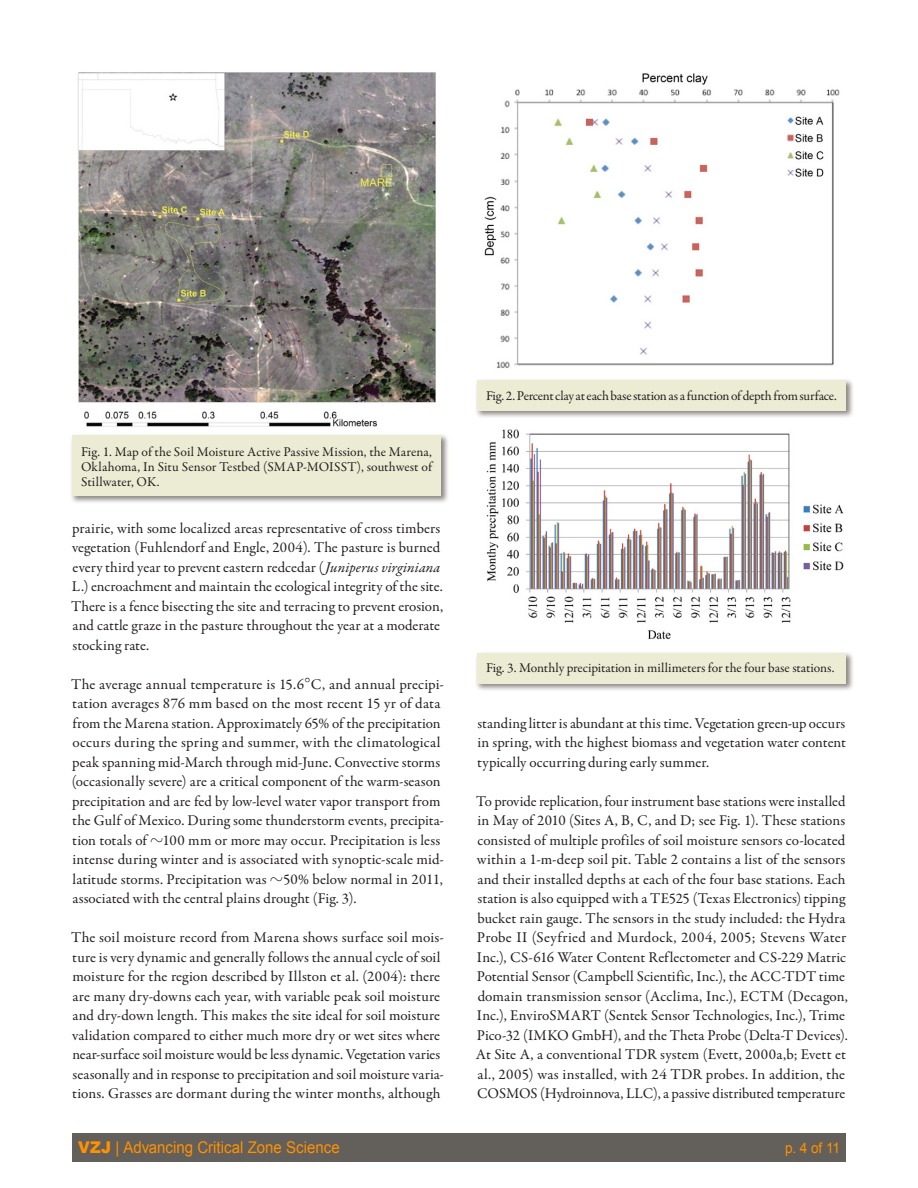
<style>
.page{position:relative;width:918px;height:1188px;background:#fff}
.page>*{position:absolute;margin:0;border:0;box-sizing:border-box;transform-origin:0 0}
.t1{font:16.2px "Arial";color:#ff9100;scale:.93 1}
.t2{font:15px/19.5px "Garamond Premr Pro";letter-spacing:.005em;color:#231f20}
.t3{font:14.55px "Arial";color:#ff9100;scale:.93 1}
.t4{font:13.5px/15px "Garamond Premr Pro";letter-spacing:-.005em;color:#231f20;text-align:justify}
.s1{font-style:italic}
.s2{font-family:"CCP Font"}
.s3{font-weight:900}
</style>
<div class="page">
<div style="left:72px;top:1133px;width:774px;height:28px;background:#635f5b"></div>
<img style="left:77px;top:72px;width:359px;height:355px">
<img style="left:484px;top:73px;width:356px;height:295px">
<div style="left:70px;top:433px;width:379px;height:71px;background:#635f5b;opacity:.75"></div>
<div style="left:72px;top:436px;width:369px;height:60px;background:#ececd4"></div>
<div style="left:475px;top:378px;width:379px;height:41px;background:#635f5b;opacity:.75"></div>
<div style="left:477px;top:380px;width:369px;height:30px;background:#ececd4"></div>
<img style="left:486px;top:429px;width:358px;height:211px">
<div style="left:475px;top:651px;width:379px;height:41px;background:#635f5b;opacity:.75"></div>
<div style="left:477px;top:653px;width:369px;height:31px;background:#ececd4"></div>
<p class="t4" style="left:81px;top:444px;width:353px">Fig. 1. Map of the Soil Moisture Active Passive Mission, the Marena, Oklahoma, In Situ Sensor Testbed (SMAP-MOISST), southwest of Stillwater, OK.</p>
<p class="t2" style="left:71px;top:518px;width:373px">prairie, with some localized areas representative of cross timbers vegetation (Fuhlendorf and Engle, 2004). The pasture is burned every third year to prevent eastern redcedar (<span class="s1">Juniperus virginiana </span>L.) encroachment and maintain the ecological integrity of the site.<br>There is a fence bisecting the site and terracing to prevent erosion, and cattle graze in the pasture throughout the year at a moderate stocking rate.</p>
<p class="t2" style="left:71px;top:674px;width:374px">The average annual temperature is 15.6 C, and annual precipi&shy;tation averages 876 mm based on the most recent 15 yr of data from the Marena station. Approximately 65% of the precipitation occurs during the spring and summer, with the climatological peak spanning mid-March through mid-June. Convective storms (occasionally severe) are a critical component of the warm-season precipitation and are fed by low-level water vapor transport from the Gulf of Mexico. During some thunderstorm events, precipita&shy;tion totals of <span class="s2">?</span>100 mm or more may occur. Precipitation is less intense during winter and is associated with synoptic-scale mid&shy;latitude storms. Precipitation was <span class="s2">?</span>50% below normal in 2011, associated with the central plains drought (Fig. 3).</p>
<p class="t2" style="left:71px;top:928px;width:374px">The soil moisture record from Marena shows surface soil mois&shy;ture is very dynamic and generally follows the annual cycle of soil moisture for the region described by Illston et al. (2004): there are many dry-downs each year, with variable peak soil moisture and dry-down length. This makes the site ideal for soil moisture validation compared to either much more dry or wet sites where near-surface soil moisture would be less dynamic. Vegetation varies seasonally and in response to precipitation and soil moisture varia&shy;tions. Grasses are dormant during the winter months, although</p>
<p class="t4" style="left:486px;top:389px;width:352px">Fig. 2. Percent clay at each base station as a function of depth from surface.</p>
<p class="t4" style="left:486px;top:661px;width:350px">Fig. 3. Monthly precipitation in millimeters for the four base stations.</p>
<p class="t2" style="left:477px;top:713px;width:370px;text-align:justify">standing litter is abundant at this time. Vegetation green-up occurs in spring, with the highest biomass and vegetation water content typically occurring during early summer.</p>
<p class="t2" style="left:476px;top:791px;width:374px">To provide replication, four instrument base stations were installed in May of 2010 (Sites A, B, C, and D; see Fig. 1). These stations consisted of multiple profiles of soil moisture sensors co-located within a 1-m-deep soil pit. Table 2 contains a list of the sensors and their installed depths at each of the four base stations. Each station is also equipped with a TE525 (Texas Electronics) tipping bucket rain gauge. The sensors in the study included: the Hydra Probe II (Seyfried and Murdock, 2004, 2005; Stevens Water Inc.), CS-616 Water Content Reflectometer and CS-229 Matric Potential Sensor (Campbell Scientific, Inc.), the ACC-TDT time domain transmission sensor (Acclima, Inc.), ECTM (Decagon, Inc.), EnviroSMART (Sentek Sensor Technologies, Inc.), Trime Pico-32 (IMKO GmbH), and the Theta Probe (Delta-T Devices).<br>At Site A, a conventional TDR system (Evett, 2000a,b; Evett et al., 2005) was installed, with 24 TDR probes. In addition, the COSMOS (Hydroinnova, LLC), a passive distributed temperature</p>
<p class="t1" style="left:78px;top:1136px;width:283px"><span class="s3">VZJ</span> | Advancing Critical Zone Science</p>
<p class="t3" style="left:785px;top:1138px;width:61px">p. 4 of 11</p>
</div>
